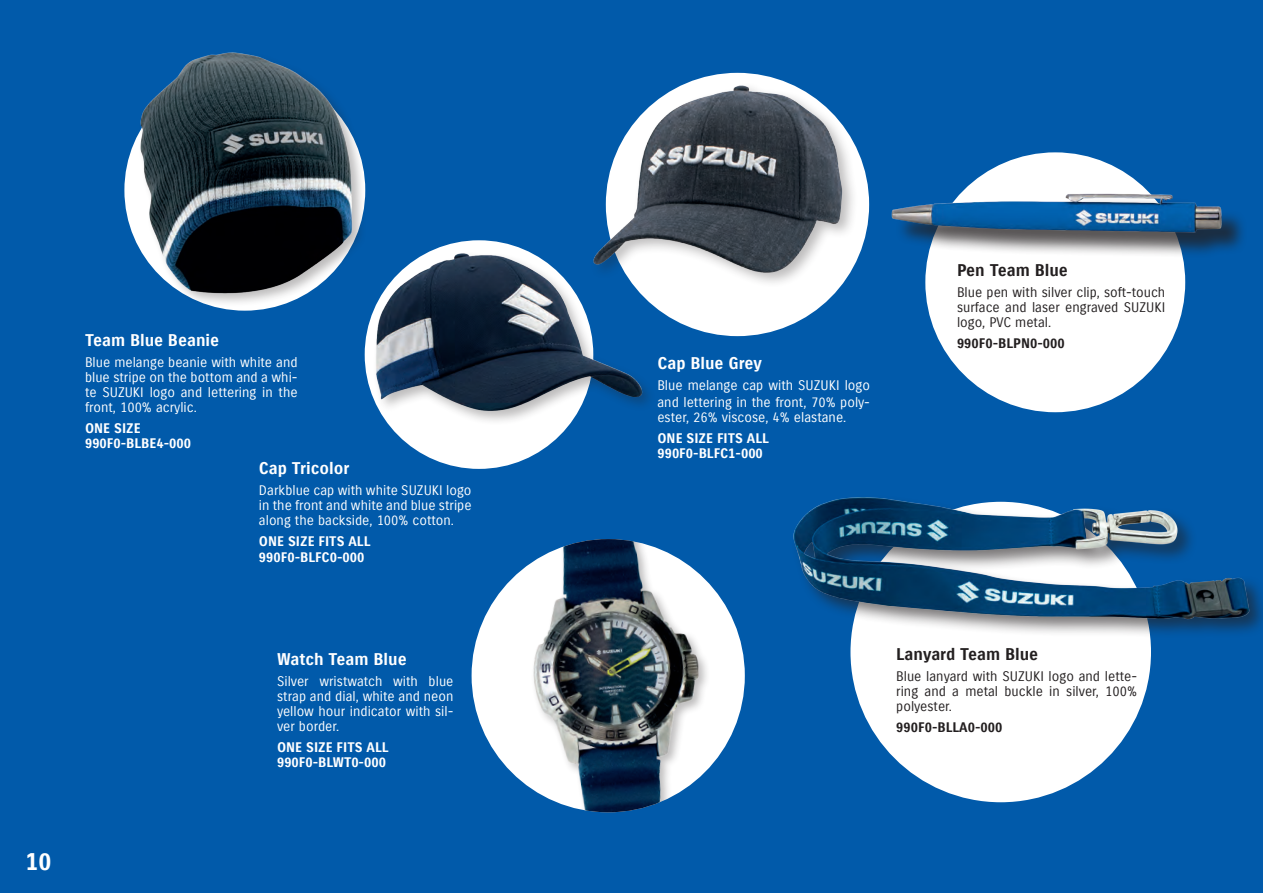
<style>
.page{position:relative;width:1263px;height:893px;background:#015aaa}
.page>*{position:absolute;margin:0;border:0;box-sizing:border-box;transform-origin:0 0}
.t1{font:24px "Suzuki PRO Bold";color:#fff}
.t2{font:16.5px "Suzuki PRO Bold";color:#fff}
.t3{font:16.5px "Suzuki PRO Bold";color:#231f20}
.t4{font:13.5px/15px "Suzuki PRO Regular";color:#fff;text-align:justify}
.t5{font:13.5px/15px "Suzuki PRO Regular";color:#231f20;text-align:justify}
.t6{font:13.5px/15px "Suzuki PRO Bold";color:#fff}
.t7{font:13.5px "Suzuki PRO Bold";color:#231f20}
</style>
<div class="page">
<img style="left:124px;top:52px;width:242px;height:259px">
<div style="left:606px;top:73px;width:263px;height:263px;background:#fff;border-radius:50%"></div>
<img style="left:605px;top:72px;width:321px;height:229px">
<div style="left:365px;top:240px;width:228px;height:229px;background:#fff;border-radius:50%"></div>
<div style="left:372px;top:250px;width:284px;height:176px;background:#231f20;opacity:.3"></div>
<img style="left:272px;top:220px;width:372px;height:227px">
<div style="left:850px;top:502px;width:301px;height:300px;background:#fff;border-radius:50%"></div>
<img style="left:793px;top:497px;width:470px;height:214px">
<div style="left:925px;top:152px;width:260px;height:260px;background:#fff;border-radius:50%"></div>
<img style="left:874px;top:165px;width:368px;height:96px">
<img style="left:472px;top:539px;width:273px;height:273px;border-radius:137px">
<p class="t2" style="left:85px;top:330px;width:136px">Team Blue Beanie</p>
<p class="t4" style="left:85px;top:355px;width:214px">Blue melange beanie with white and blue stripe on the bottom and a whi&shy;te SUZUKI logo and lettering in the front, 100% acrylic.</p>
<p class="t6" style="left:85px;top:421px;width:108px">ONE SIZE<br>990F0-BLBE4-000</p>
<p class="t2" style="left:259px;top:458px;width:92px">Cap Tricolor</p>
<p class="t4" style="left:259px;top:482px;width:214px">Darkblue cap with white SUZUKI logo in the front and white and blue stripe along the backside, 100% cotton.</p>
<p class="t6" style="left:259px;top:533px;width:113px;line-height:16.2px">ONE SIZE FITS ALL<br>990F0-BLFC0-000</p>
<h1 class="t1" style="left:26px;top:847px;width:27px">10</h1>
<p class="t2" style="left:277px;top:649px;width:131px">Watch Team Blue</p>
<p class="t4" style="left:277px;top:674px;width:178px">Silver wristwatch with blue strap and dial, white and neon yellow hour indicator with sil&shy;ver border.</p>
<p class="t6" style="left:277px;top:740px;width:113px">ONE SIZE FITS ALL<br>990F0-BLWT0-000</p>
<p class="t2" style="left:657px;top:353px;width:106px">Cap Blue Grey</p>
<p class="t4" style="left:657px;top:377px;width:214px;line-height:16.5px">Blue melange cap with SUZUKI logo and lettering in the front, 70% poly-</p>
<p class="t4" style="left:657px;top:409px;width:190px">ester, 26% viscose, 4% elastane.</p>
<p class="t6" style="left:657px;top:430px;width:113px">ONE SIZE FITS ALL<br>990F0-BLFC1-000</p>
<p class="t3" style="left:957px;top:260px;width:112px">Pen Team Blue</p>
<p class="t5" style="left:957px;top:284px;width:210px">Blue pen with silver clip, soft-touch surface and laser engraved SUZUKI logo, PVC metal.</p>
<p class="t7" style="left:957px;top:335px;width:109px">990F0-BLPN0-000</p>
<p class="t3" style="left:896px;top:644px;width:144px">Lanyard Team Blue</p>
<p class="t5" style="left:896px;top:669px;width:242px">Blue lanyard with SUZUKI logo and lette&shy;ring and a metal buckle in silver, 100% polyester.</p>
<p class="t7" style="left:896px;top:719px;width:108px">990F0-BLLA0-000</p>
</div>
